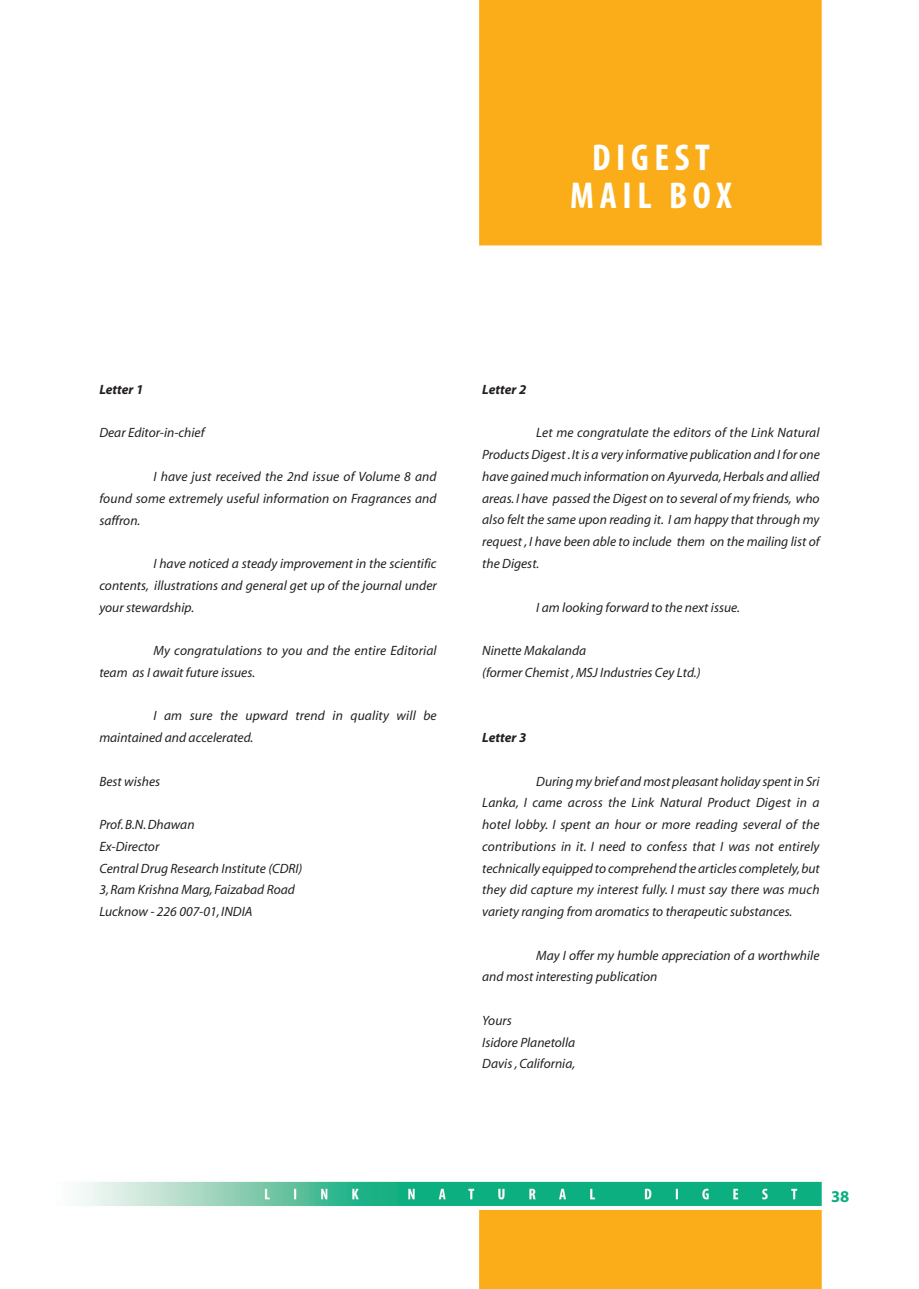
<style>
.page{position:relative;width:919px;height:1289px;background:#fff}
.page>*{position:absolute;margin:0;border:0;box-sizing:border-box;transform-origin:0 0}
.t1{font:700 condensed 37.5px/37.5px "Myriad Pro";letter-spacing:.15em;color:#fff;text-align:center}
.t2{font:700 16.5px "Myriad";color:#0bae80}
.t3{font:italic 13.5px/21.8px "Myriad";color:#231f20}
.t4{font:italic 700 13.5px "Myriad";color:#231f20}
</style>
<div class="page">
<img style="left:76px;top:0;width:746px;height:1288px">
<h1 class="t1" style="left:570px;top:142px;width:163px">DIGEST<br>MAIL BOX</h1>
<p class="t4" style="left:99px;top:384px;width:46px">Letter 1</p>
<p class="t3" style="left:99px;top:423px;width:107px">Dear Editor-in-chief</p>
<p class="t3" style="left:99px;top:467px;width:339px;text-align:justify;text-indent:54px">I have just received the 2nd issue of Volume 8 and found some extremely useful information on Fragrances and saffron.</p>
<p class="t3" style="left:99px;top:554px;width:339px;text-align:justify;text-indent:54px">I have noticed a steady improvement in the scientific contents, illustrations and general get up of the journal under your stewardship.</p>
<p class="t3" style="left:99px;top:641px;width:339px;text-indent:54px">My congratulations to you and the entire Editorial team as I await future issues.</p>
<p class="t3" style="left:99px;top:706px;width:339px;text-indent:54px">I am sure the upward trend in quality will be maintained and accelerated.</p>
<p class="t3" style="left:99px;top:771px;width:62px">Best wishes</p>
<p class="t3" style="left:99px;top:815px;width:204px">Prof. B.N. Dhawan<br>Ex-Director<br>Central Drug Research Institute (CDRI)<br>3, Ram Krishna Marg, Faizabad Road<br>Lucknow - 226 007-01, INDIA</p>
<p class="t4" style="left:482px;top:384px;width:46px">Letter 2</p>
<p class="t3" style="left:482px;top:423px;width:339px;text-align:justify;text-indent:54px">Let me congratulate the editors of the Link Natural Products Digest . It is a very informative publication and I for one have gained much information on Ayurveda, Herbals and allied areas. I have passed the Digest on to several of my friends, who also felt the same upon reading it. I am happy that through my request , I have been able to include them on the mailing list of the Digest.</p>
<p class="t3" style="left:536px;top:597px;width:205px">I am looking forward to the next issue.</p>
<p class="t3" style="left:482px;top:641px;width:220px">Ninette Makalanda<br>(former Chemist , MSJ Industries Cey Ltd.)</p>
<p class="t4" style="left:482px;top:732px;width:46px">Letter 3</p>
<p class="t3" style="left:482px;top:771px;width:339px;text-align:justify;text-indent:54px">During my brief and most pleasant holiday spent in Sri Lanka, I came across the Link Natural Product Digest in a hotel lobby. I spent an hour or more reading several of the contributions in it. I need to confess that I was not entirely technically equipped to comprehend the articles completely, but they did capture my interest fully. I must say there was much variety ranging from aromatics to therapeutic substances.</p>
<p class="t3" style="left:482px;top:945px;width:338px;text-indent:54px">May I offer my humble appreciation of a worthwhile and most interesting publication</p>
<p class="t3" style="left:482px;top:1010px;width:95px">Yours<br>Isidore Planetolla<br>Davis , California,</p>
<p class="t2" style="left:830px;top:1190px;width:20px">38</p>
</div>
